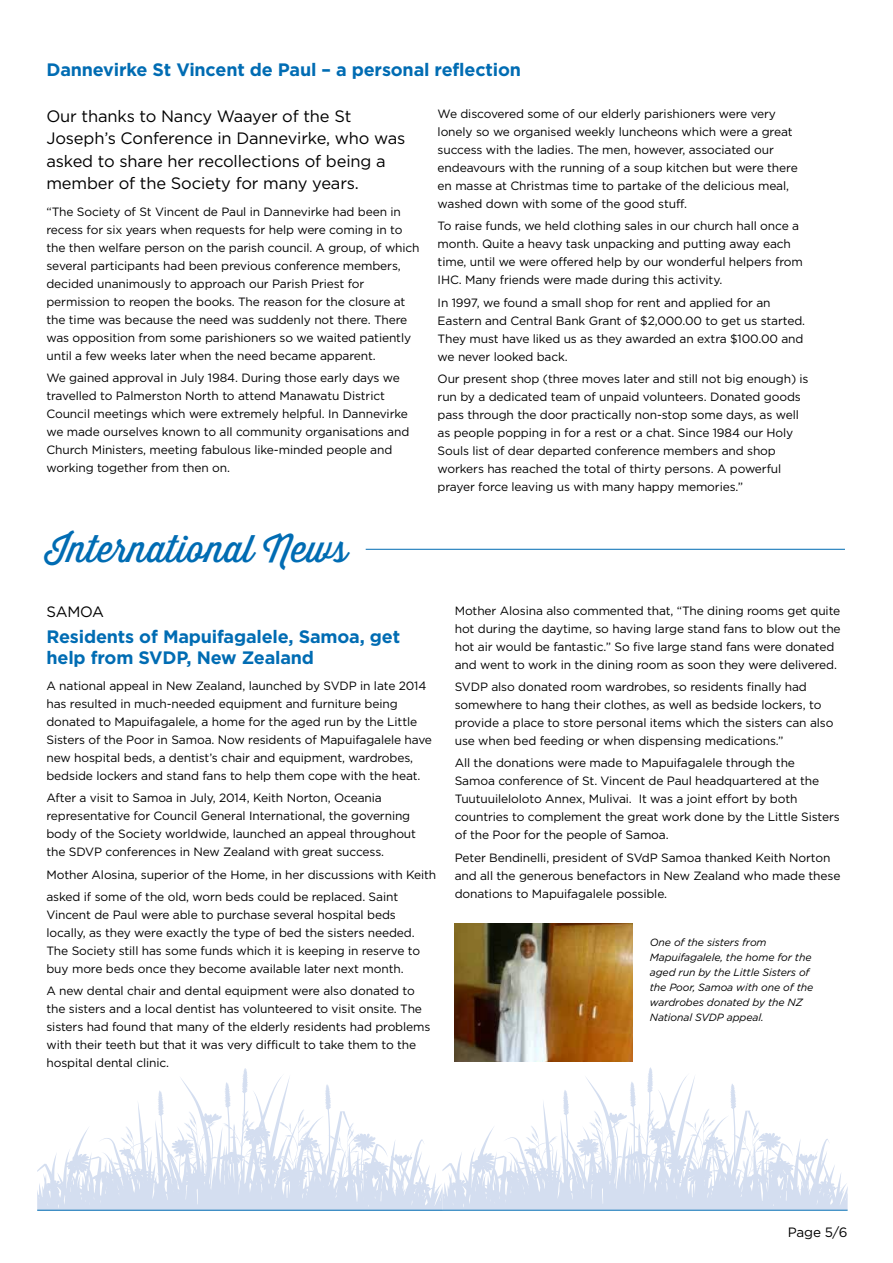
<style>
.page{position:relative;width:893px;height:1263px;background:#fff}
.page>*{position:absolute;margin:0;border:0;box-sizing:border-box;transform-origin:0 0}
.t1{font:37.5px "Thirsty Script";color:#006cb3}
.t2{font:700 18px/21px "Gotham";letter-spacing:-.01em;color:#006cb3}
.t3{font:16.5px/22.5px "Gotham";letter-spacing:-.01em;color:#000}
.t4{font:15px "Gotham";letter-spacing:-.02em;color:#000}
.t5{font:13.5px "Gotham";color:#000}
.t6{font:12px/18px "Gotham";letter-spacing:-.01em;color:#000}
.t7{font:italic 10.5px/15px "Gotham";letter-spacing:-.01em;color:#000}
</style>
<div class="page">
<svg style="left:442px;top:1067px;width:406px;height:143px"></svg>
<svg style="left:37px;top:1068px;width:405px;height:142px"></svg>
<hr style="left:37px;top:1210px;width:811px;height:1px;background:#006cb3">
<hr style="left:366px;top:549px;width:479px;height:1px;background:#006cb3">
<img style="left:455px;top:923px;width:178px;height:139px">
<h2 class="t2" style="left:46px;top:59px;width:476px">Dannevirke St Vincent de Paul – a personal reflection</h2>
<h3 class="t3" style="left:46px;top:104px;width:361px">Our thanks to Nancy Waayer of the St Joseph’s Conference in Dannevirke, who was asked to share her recollections of being a member of the Society for many years.</h3>
<p class="t6" style="left:46px;top:202px;width:375px">“The Society of St Vincent de Paul in Dannevirke had been in recess for six years when requests for help were coming in to the then welfare person on the parish council. A group, of which several participants had been previous conference members, decided unanimously to approach our Parish Priest for permission to reopen the books. The reason for the closure at the time was because the need was suddenly not there. There was opposition from some parishioners so we waited patiently until a few weeks later when the need became apparent.</p>
<p class="t6" style="left:46px;top:368px;width:364px">We gained approval in July 1984. During those early days we travelled to Palmerston North to attend Manawatu District Council meetings which were extremely helpful. In Dannevirke we made ourselves known to all community organisations and Church Ministers, meeting fabulous like-minded people and working together from then on.</p>
<p class="t6" style="left:438px;top:105px;width:362px">We discovered some of our elderly parishioners were very lonely so we organised weekly luncheons which were a great success with the ladies. The men, however, associated our endeavours with the running of a soup kitchen but were there en masse at Christmas time to partake of the delicious meal, washed down with some of the good stuff.</p>
<p class="t6" style="left:438px;top:217px;width:367px">To raise funds, we held clothing sales in our church hall once a month. Quite a heavy task unpacking and putting away each time, until we were offered help by our wonderful helpers from IHC. Many friends were made during this activity.</p>
<p class="t6" style="left:438px;top:293px;width:369px">In 1997, we found a small shop for rent and applied for an Eastern and Central Bank Grant of $2,000.00 to get us started.<br>They must have liked us as they awarded an extra $100.00 and we never looked back.</p>
<p class="t6" style="left:438px;top:369px;width:372px">Our present shop (three moves later and still not big enough) is run by a dedicated team of unpaid volunteers. Donated goods pass through the door practically non-stop some days, as well as people popping in for a rest or a chat. Since 1984 our Holy Souls list of dear departed conference members and shop workers has reached the total of thirty persons. A powerful prayer force leaving us with many happy memories.”</p>
<h1 class="t1" style="left:46px;top:521px;width:303px">International News</h1>
<p class="t4" style="left:46px;top:602px;width:59px">SAMOA</p>
<h2 class="t2" style="left:46px;top:626px;width:355px">Residents of Mapuifagalele, Samoa, get help from SVDP, New Zealand</h2>
<p class="t6" style="left:46px;top:676px;width:387px">A national appeal in New Zealand, launched by SVDP in late 2014 has resulted in much-needed equipment and furniture being donated to Mapuifagalele, a home for the aged run by the Little Sisters of the Poor in Samoa. Now residents of Mapuifagalele have new hospital beds, a dentist’s chair and equipment, wardrobes, bedside lockers and stand fans to help them cope with the heat.</p>
<p class="t6" style="left:46px;top:789px;width:371px">After a visit to Samoa in July, 2014, Keith Norton, Oceania representative for Council General International, the governing body of the Society worldwide, launched an appeal throughout the SDVP conferences in New Zealand with great success.</p>
<p class="t6" style="left:46px;top:863px;width:391px;line-height:22.2px">Mother Alosina, superior of the Home, in her discussions with Keith asked if some of the old, worn beds could be replaced. Saint</p>
<p class="t6" style="left:46px;top:905px;width:375px">Vincent de Paul were able to purchase several hospital beds locally, as they were exactly the type of bed the sisters needed.<br>The Society still has some funds which it is keeping in reserve to buy more beds once they become available later next month.</p>
<p class="t6" style="left:46px;top:981px;width:385px">A new dental chair and dental equipment were also donated to the sisters and a local dentist has volunteered to visit onsite. The sisters had found that many of the elderly residents had problems with their teeth but that it was very difficult to take them to the hospital dental clinic.</p>
<p class="t6" style="left:455px;top:601px;width:387px">Mother Alosina also commented that, “The dining rooms get quite hot during the daytime, so having large stand fans to blow out the hot air would be fantastic.” So five large stand fans were donated and went to work in the dining room as soon they were delivered.</p>
<p class="t6" style="left:455px;top:678px;width:380px">SVDP also donated room wardrobes, so residents finally had somewhere to hang their clothes, as well as bedside lockers, to provide a place to store personal items which the sisters can also use when bed feeding or when dispensing medications.”</p>
<p class="t6" style="left:455px;top:754px;width:387px">All the donations were made to Mapuifagalele through the<br>Samoa conference of St. Vincent de Paul headquartered at the Tuutuuileloloto Annex, Mulivai. It was a joint effort by both countries to complement the great work done by the Little Sisters of the Poor for the people of Samoa.</p>
<p class="t6" style="left:455px;top:848px;width:387px">Peter Bendinelli, president of SVdP Samoa thanked Keith Norton and all the generous benefactors in New Zealand who made these donations to Mapuifagalele possible.</p>
<p class="t7" style="left:650px;top:934px;width:165px">One of the sisters from<br>Mapuifagalele, the home for the aged run by the Little Sisters of the Poor, Samoa with one of the wardrobes donated by the NZ<br>National SVDP appeal.</p>
<p class="t5" style="left:788px;top:1223px;width:61px">Page 5/6</p>
</div>
